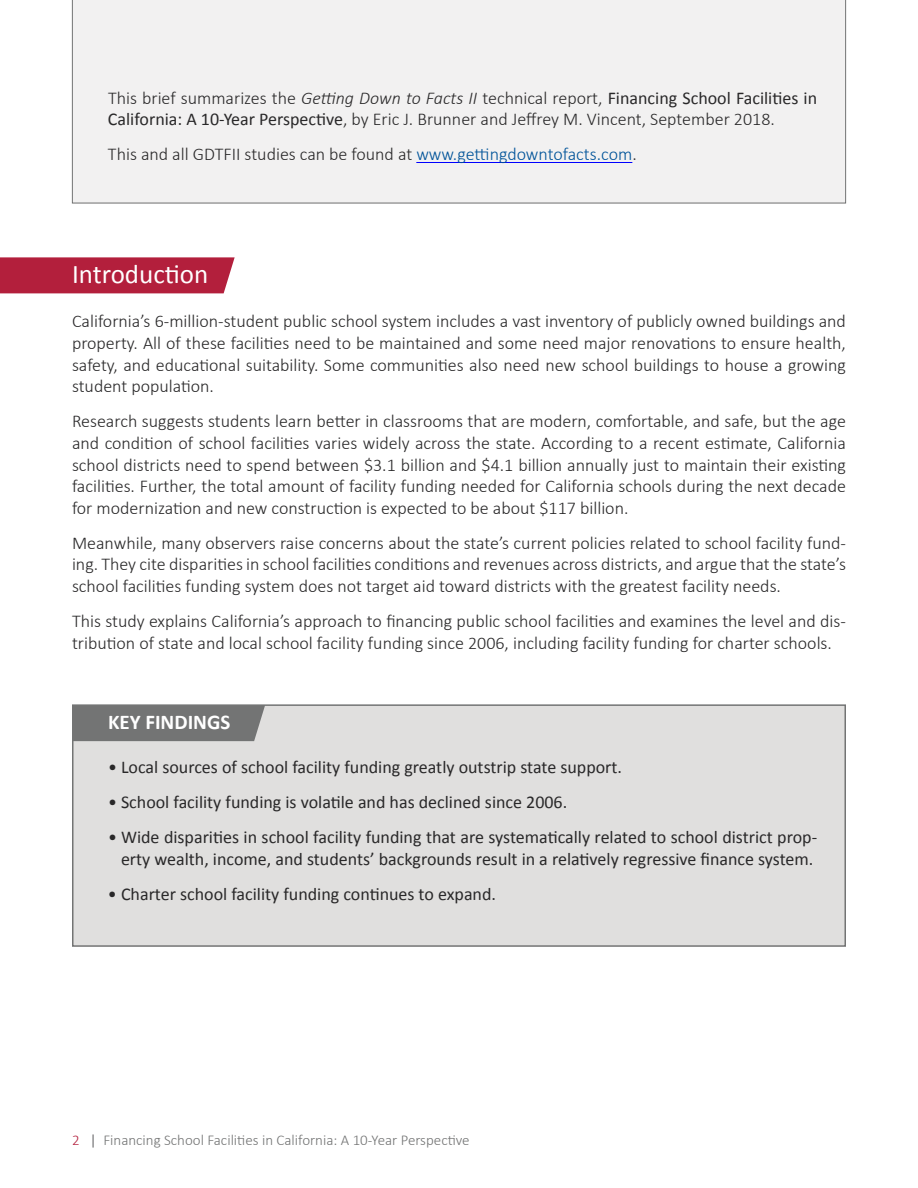
<style>
.page{position:relative;width:918px;height:1188px;background:#fff}
.page>*{position:absolute;margin:0;border:0;box-sizing:border-box;transform-origin:0 0}
.t1{font:27px "Calibri";color:#fff}
.t2{font:700 21px "Calibri";color:#fff}
.t3{font:300 18px/21.6px "Calibri";color:#292829;text-align:justify}
.t4{font:18px/21.6px "Calibri";color:#292829;text-align:center}
.t5{font:300 15px "Calibri";color:#737474}
.s1{font-style:italic}
.s2{font-weight:400}
.s3{color:#005399}
.s4{color:#b31f3c}
.s5{color:#414042}
</style>
<div class="page">
<div style="left:72px;top:0;width:774px;height:203px;background:#f2f1f1"></div>
<hr style="left:416px;top:162px;width:216px;height:1px;background:#00f">
<div style="left:0;top:257px;width:235px;height:36px;background:#b31f3c"></div>
<div style="left:73px;top:705px;width:772px;height:241px;background:#e0dfde"></div>
<div style="left:75px;top:707px;width:190px;height:34px;background:#737474"></div>
<div style="left:72px;top:704px;width:774px;height:243px;border:2px solid #737474"></div>
<p class="t3" style="left:108px;top:87px;width:711px">This brief summarizes the <span class="s1">Getting Down to Facts II</span> technical report, <span class="s2">Financing School Facilities in<br>California: A 10-Year Perspective</span>, by Eric J. Brunner and Jeffrey M. Vincent, September 2018.</p>
<p class="t3" style="left:108px;top:143px;width:530px">This and all GDTFII studies can be found at <span class="s3">www.gettingdowntofacts.com</span>.</p>
<h1 class="t1" style="left:72px;top:257px;width:138px">Introduction</h1>
<p class="t3" style="left:72px;top:311px;width:776px">California’s 6-million-student public school system includes a vast inventory of publicly owned buildings and property. All of these facilities need to be maintained and some need major renovations to ensure health, safety, and educational suitability. Some communities also need new school buildings to house a growing student population.</p>
<p class="t3" style="left:72px;top:410px;width:776px">Research suggests students learn better in classrooms that are modern, comfortable, and safe, but the age and condition of school facilities varies widely across the state. According to a recent estimate, California school districts need to spend between $3.1 billion and $4.1 billion annually just to maintain their existing facilities. Further, the total amount of facility funding needed for California schools during the next decade for modernization and new construction is expected to be about $117 billion.</p>
<p class="t3" style="left:72px;top:532px;width:776px">Meanwhile, many observers raise concerns about the state’s current policies related to school facility fund&shy;ing. They cite disparities in school facilities conditions and revenues across districts, and argue that the state’s school facilities funding system does not target aid toward districts with the greatest facility needs.</p>
<p class="t3" style="left:72px;top:610px;width:775px">This study explains California’s approach to financing public school facilities and examines the level and dis&shy;tribution of state and local school facility funding since 2006, including facility funding for charter schools.</p>
<p class="t2" style="left:108px;top:709px;width:124px">KEY FINDINGS</p>
<p class="t4" style="left:108px;top:756px;width:516px">• Local sources of school facility funding greatly outstrip state support.</p>
<p class="t4" style="left:108px;top:791px;width:461px">• School facility funding is volatile and has declined since 2006.</p>
<p class="t4" style="left:108px;top:827px;width:711px">• Wide disparities in school facility funding that are systematically related to school district prop&shy;erty wealth, income, and students’ backgrounds result in a relatively regressive finance system.</p>
<p class="t4" style="left:108px;top:883px;width:390px">• Charter school facility funding continues to expand.</p>
<p class="t5" style="left:72px;top:1131px;width:399px"><span class="s4">2</span> <span class="s5">|</span> Financing School Facilities in California: A 10-Year Perspective</p>
</div>
